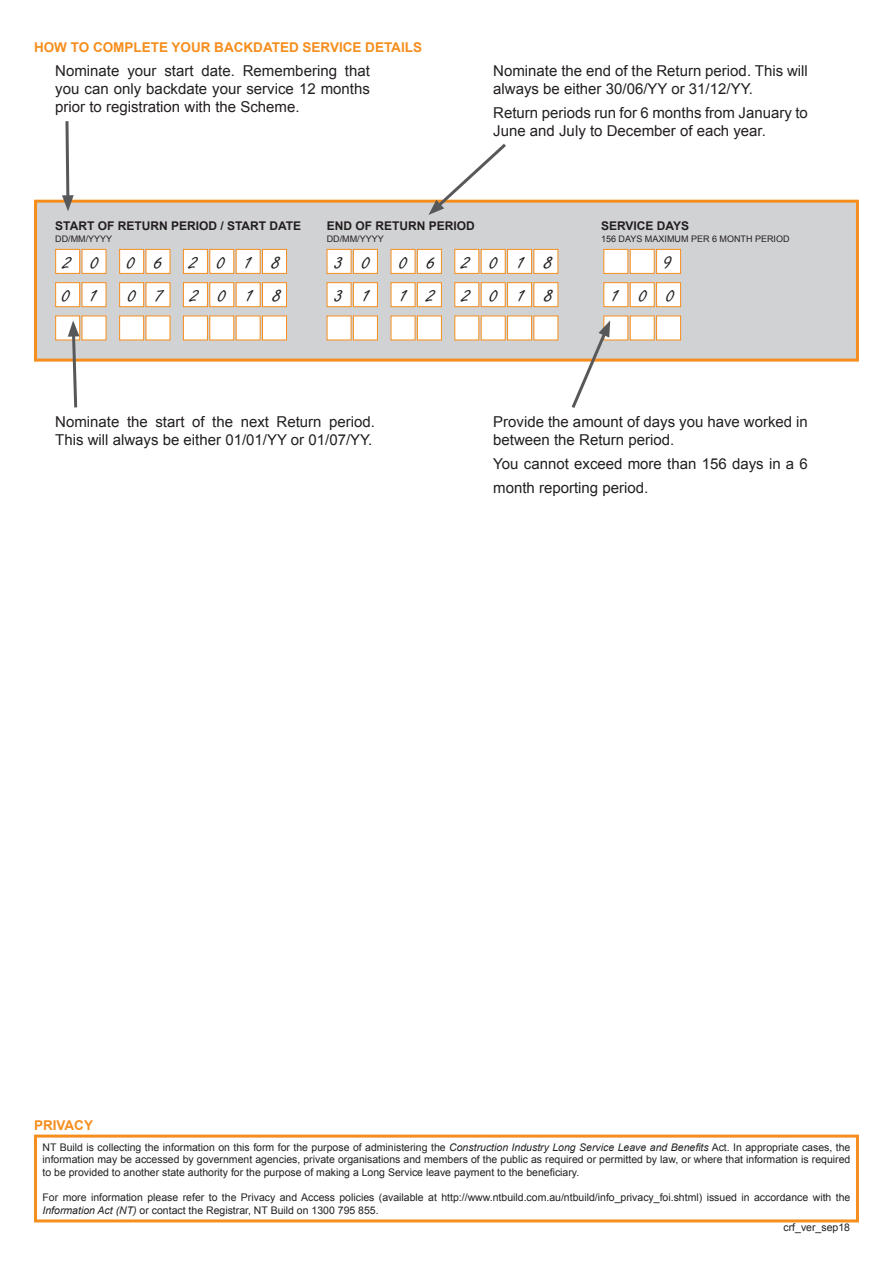
<style>
.page{position:relative;width:893px;height:1263px;background:#fff}
.page>*{position:absolute;margin:0;border:0;box-sizing:border-box;transform-origin:0 0}
.t1{font:24px "Freestyle Script";letter-spacing:.8em;color:#231f20}
.t2{font:15px/18px "Arial";color:#231f20}
.t3{font:700 13.5px "Arial";color:#f68e1e}
.t4{font:700 12px "Arial";color:#231f20}
.t5{font:10.5px/12.6px "Arial";color:#231f20;text-align:justify}
.t6{font:9px "Arial";color:#231f20}
.s1{font-style:italic}
</style>
<div class="page">
<div style="left:34px;top:200px;width:825px;height:162px;background:#d1d2d4;border:3px solid #f68e1e"></div>
<div style="left:262px;top:249px;width:25px;height:25px;background:#fff;border:1px solid #f68e1e"></div>
<div style="left:236px;top:249px;width:25px;height:25px;background:#fff;border:1px solid #f68e1e"></div>
<div style="left:209px;top:249px;width:25px;height:25px;background:#fff;border:1px solid #f68e1e"></div>
<div style="left:183px;top:249px;width:25px;height:25px;background:#fff;border:1px solid #f68e1e"></div>
<div style="left:146px;top:249px;width:24px;height:25px;background:#fff;border:1px solid #f68e1e"></div>
<div style="left:119px;top:249px;width:25px;height:25px;background:#fff;border:1px solid #f68e1e"></div>
<div style="left:55px;top:249px;width:25px;height:25px;background:#fff;border:1px solid #f68e1e"></div>
<div style="left:82px;top:249px;width:24px;height:25px;background:#fff;border:1px solid #f68e1e"></div>
<div style="left:262px;top:282px;width:25px;height:25px;background:#fff;border:1px solid #f68e1e"></div>
<div style="left:236px;top:282px;width:25px;height:25px;background:#fff;border:1px solid #f68e1e"></div>
<div style="left:209px;top:282px;width:25px;height:25px;background:#fff;border:1px solid #f68e1e"></div>
<div style="left:183px;top:282px;width:25px;height:25px;background:#fff;border:1px solid #f68e1e"></div>
<div style="left:146px;top:282px;width:24px;height:25px;background:#fff;border:1px solid #f68e1e"></div>
<div style="left:119px;top:282px;width:25px;height:25px;background:#fff;border:1px solid #f68e1e"></div>
<div style="left:55px;top:282px;width:25px;height:25px;background:#fff;border:1px solid #f68e1e"></div>
<div style="left:82px;top:282px;width:24px;height:25px;background:#fff;border:1px solid #f68e1e"></div>
<div style="left:262px;top:316px;width:25px;height:24px;background:#fff;border:1px solid #f68e1e"></div>
<div style="left:236px;top:316px;width:25px;height:24px;background:#fff"></div>
<div style="left:209px;top:316px;width:25px;height:24px;background:#fff"></div>
<div style="left:183px;top:316px;width:25px;height:24px;background:#fff;border:1px solid #f68e1e"></div>
<div style="left:146px;top:316px;width:24px;height:24px;background:#fff"></div>
<div style="left:119px;top:316px;width:25px;height:24px;background:#fff;border:1px solid #f68e1e"></div>
<div style="left:55px;top:316px;width:25px;height:24px;background:#fff;border:1px solid #f68e1e"></div>
<div style="left:82px;top:316px;width:24px;height:24px;background:#fff"></div>
<div style="left:533px;top:249px;width:25px;height:25px;background:#fff;border:1px solid #f68e1e"></div>
<div style="left:507px;top:249px;width:25px;height:25px;background:#fff;border:1px solid #f68e1e"></div>
<div style="left:481px;top:249px;width:25px;height:25px;background:#fff;border:1px solid #f68e1e"></div>
<div style="left:454px;top:249px;width:25px;height:25px;background:#fff;border:1px solid #f68e1e"></div>
<div style="left:417px;top:249px;width:25px;height:25px;background:#fff;border:1px solid #f68e1e"></div>
<div style="left:391px;top:249px;width:24px;height:25px;background:#fff;border:1px solid #f68e1e"></div>
<div style="left:327px;top:249px;width:24px;height:25px;background:#fff;border:1px solid #f68e1e"></div>
<div style="left:353px;top:249px;width:25px;height:25px;background:#fff;border:1px solid #f68e1e"></div>
<div style="left:533px;top:282px;width:25px;height:25px;background:#fff;border:1px solid #f68e1e"></div>
<div style="left:507px;top:282px;width:25px;height:25px;background:#fff;border:1px solid #f68e1e"></div>
<div style="left:481px;top:282px;width:25px;height:25px;background:#fff;border:1px solid #f68e1e"></div>
<div style="left:454px;top:282px;width:25px;height:25px;background:#fff;border:1px solid #f68e1e"></div>
<div style="left:417px;top:282px;width:25px;height:25px;background:#fff;border:1px solid #f68e1e"></div>
<div style="left:391px;top:282px;width:24px;height:25px;background:#fff;border:1px solid #f68e1e"></div>
<div style="left:327px;top:282px;width:24px;height:25px;background:#fff;border:1px solid #f68e1e"></div>
<div style="left:353px;top:282px;width:25px;height:25px;background:#fff;border:1px solid #f68e1e"></div>
<div style="left:533px;top:316px;width:25px;height:24px;background:#fff"></div>
<div style="left:507px;top:316px;width:25px;height:24px;background:#fff;border:1px solid #f68e1e"></div>
<div style="left:481px;top:316px;width:25px;height:24px;background:#fff"></div>
<div style="left:454px;top:316px;width:25px;height:24px;background:#fff"></div>
<div style="left:417px;top:316px;width:25px;height:24px;background:#fff;border:1px solid #f68e1e"></div>
<div style="left:391px;top:316px;width:24px;height:24px;background:#fff"></div>
<div style="left:327px;top:316px;width:24px;height:24px;background:#fff"></div>
<div style="left:353px;top:316px;width:25px;height:24px;background:#fff;border:1px solid #f68e1e"></div>
<div style="left:656px;top:249px;width:25px;height:25px;background:#fff;border:1px solid #f68e1e"></div>
<div style="left:630px;top:249px;width:25px;height:25px;background:#fff;border:1px solid #f68e1e"></div>
<div style="left:603px;top:249px;width:25px;height:25px;background:#fff;border:1px solid #f68e1e"></div>
<div style="left:656px;top:282px;width:25px;height:25px;background:#fff;border:1px solid #f68e1e"></div>
<div style="left:630px;top:282px;width:25px;height:25px;background:#fff;border:1px solid #f68e1e"></div>
<div style="left:603px;top:282px;width:25px;height:25px;background:#fff;border:1px solid #f68e1e"></div>
<div style="left:656px;top:316px;width:25px;height:24px;background:#fff;border:1px solid #f68e1e"></div>
<div style="left:630px;top:316px;width:25px;height:24px;background:#fff"></div>
<div style="left:603px;top:316px;width:25px;height:24px;background:#fff"></div>
<svg style="left:62px;top:121px;width:12px;height:90px"></svg>
<svg style="left:428px;top:144px;width:81px;height:71px"></svg>
<svg style="left:68px;top:320px;width:11px;height:88px"></svg>
<svg style="left:569px;top:320px;width:41px;height:88px"></svg>
<div style="left:34px;top:1134px;width:825px;height:88px;background:#fff;border:3px solid #f68e1e"></div>
<p class="t3" style="left:34px;top:39px;width:390px">HOW TO COMPLETE YOUR BACKDATED SERVICE DETAILS</p>
<p class="t2" style="left:55px;top:62px;width:316px;text-align:justify">Nominate your start date. Remembering that you can only backdate your service 12 months prior to registration with the Scheme.</p>
<p class="t2" style="left:493px;top:62px;width:316px">Nominate the end of the Return period. This will always be either 30/06/YY or 31/12/YY.</p>
<p class="t2" style="left:493px;top:104px;width:316px">Return periods run for 6 months from January to<br>June and July to December of each year.</p>
<p class="t4" style="left:55px;top:217px;width:247px">START OF RETURN PERIOD / START DATE</p>
<p class="t6" style="left:55px;top:233px;width:59px">DD/MM/YYYY</p>
<p class="t1" style="left:63px;top:248px;width:37px">2 0</p>
<p class="t1" style="left:127px;top:248px;width:37px">0 6</p>
<p class="t1" style="left:190px;top:248px;width:92px">2018</p>
<p class="t1" style="left:335px;top:248px;width:37px">3 0</p>
<p class="t1" style="left:400px;top:248px;width:37px">0 6</p>
<p class="t1" style="left:462px;top:248px;width:92px">2018</p>
<p class="t1" style="left:62px;top:282px;width:37px">0 1</p>
<p class="t1" style="left:128px;top:282px;width:37px">0 7</p>
<p class="t1" style="left:191px;top:282px;width:92px">2018</p>
<p class="t1" style="left:335px;top:282px;width:37px">3 1</p>
<p class="t1" style="left:400px;top:282px;width:37px">1 2</p>
<p class="t1" style="left:462px;top:282px;width:92px">2018</p>
<p class="t4" style="left:327px;top:217px;width:150px">END OF RETURN PERIOD</p>
<p class="t6" style="left:327px;top:233px;width:59px">DD/MM/YYYY</p>
<p class="t4" style="left:601px;top:217px;width:90px">SERVICE DAYS</p>
<p class="t6" style="left:601px;top:233px;width:190px">156 DAYS MAXIMUM PER 6 MONTH PERIOD</p>
<p class="t1" style="left:664px;top:248px;width:10px">9</p>
<p class="t1" style="left:612px;top:282px;width:65px">100</p>
<p class="t2" style="left:55px;top:413px;width:321px">Nominate the start of the next Return period.<br>This will always be either 01/01/YY or 01/07/YY.</p>
<p class="t2" style="left:493px;top:413px;width:316px">Provide the amount of days you have worked in between the Return period.</p>
<p class="t2" style="left:493px;top:452px;width:316px;line-height:24px">You cannot exceed more than 156 days in a 6 month reporting period.</p>
<p class="t3" style="left:34px;top:1116px;width:61px">PRIVACY</p>
<p class="t5" style="left:43px;top:1141px;width:809px">NT Build is collecting the information on this form for the purpose of administering the <span class="s1">Construction Industry Long Service Leave and Benefits</span> Act. In appropriate cases, the information may be accessed by government agencies, private organisations and members of the public as required or permitted by law, or where that information is required to be provided to another state authority for the purpose of making a Long Service leave payment to the beneficiary.</p>
<p class="t5" style="left:43px;top:1191px;width:809px">For more information please refer to the Privacy and Access policies (available at http://www.ntbuild.com.au/ntbuild/info_privacy_foi.shtml) issued in accordance with the<br><span class="s1">Information Act (NT)</span> or contact the Registrar, NT Build on 1300 795 855.</p>
<p class="t5" style="left:783px;top:1221px;width:68px">crf_ver_sep18</p>
</div>
